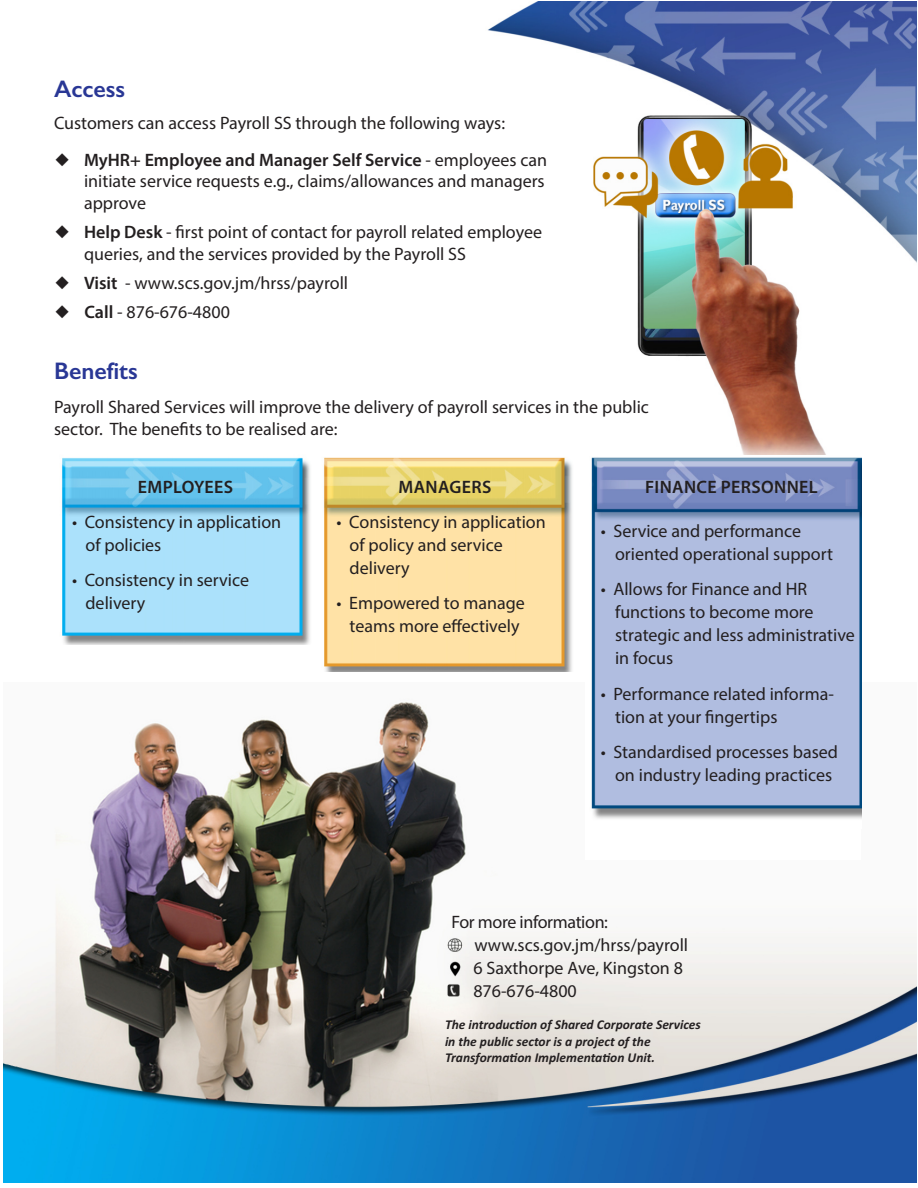
<style>
.page{position:relative;width:918px;height:1188px;background:#fff}
.page>*{position:absolute;margin:0;border:0;box-sizing:border-box;transform-origin:0 0}
.t1{font:600 24px "Gill Sans";color:#293795}
.t2{font:18px/23px "Myriad Pro";color:#231f20}
.t3{font:600 18px "Myriad Pro";letter-spacing:.02em;color:#231f20}
.t4{font:18px "Myriad Pro";letter-spacing:-.02em;color:#231f20}
.t5{font:italic 700 13.5px "Calibri";color:#231f20}
.s1{font-weight:600}
</style>
<div class="page">
<img style="left:488px;top:1px;width:429px;height:500px">
<div style="left:317px;top:447px;width:263px;height:224px;background:#fff"></div>
<img style="left:324px;top:457px;width:248px;height:214px">
<img style="left:62px;top:457px;width:248px;height:188px">
<img style="left:3px;top:682px;width:914px;height:500px">
<div style="left:586px;top:455px;width:275px;height:405px;background:#fff"></div>
<img style="left:591px;top:457px;width:270px;height:362px">
<p class="t1" style="left:54px;top:74px;width:73px">Access</p>
<p class="t2" style="left:54px;top:113px;width:453px">Customers can access Payroll SS through the following ways:</p>
<p class="t2" style="left:84px;top:150px;width:465px;line-height:21.6px;text-indent:-29px">◆ <span class="s1">MyHR+ Employee and Manager Self Service</span> - employees can initiate service requests e.g., claims/allowances and managers approve</p>
<p class="t2" style="left:84px;top:223px;width:460px;line-height:21.6px;text-indent:-29px">◆ <span class="s1">Help Desk</span> - first point of contact for payroll related employee queries, and the services provided by the Payroll SS</p>
<p class="t2" style="left:55px;top:273px;width:294px">◆ <span class="s1">Visit</span> - www.scs.gov.jm/hrss/payroll</p>
<p class="t2" style="left:55px;top:302px;width:176px">◆ <span class="s1">Call</span> - 876-676-4800</p>
<p class="t1" style="left:54px;top:357px;width:85px">Benefits</p>
<p class="t2" style="left:54px;top:398px;width:597px;line-height:21.6px">Payroll Shared Services will improve the delivery of payroll services in the public sector. The benefits to be realised are:</p>
<p class="t3" style="left:138px;top:480px;width:97px">EMPLOYEES</p>
<p class="t2" style="left:86px;top:512px;width:197px;text-indent:-14px">• Consistency in application of policies</p>
<p class="t2" style="left:86px;top:570px;width:165px;text-indent:-14px">• Consistency in service delivery</p>
<p class="t3" style="left:399px;top:480px;width:94px">MANAGERS</p>
<p class="t2" style="left:350px;top:512px;width:198px;text-indent:-13px">• Consistency in application of policy and service delivery</p>
<p class="t2" style="left:337px;top:593px;width:190px;text-align:center">• Empowered to manage teams more effectively</p>
<p class="t3" style="left:645px;top:480px;width:174px">FINANCE PERSONNEL</p>
<p class="t2" style="left:615px;top:521px;width:219px;text-indent:-14px">• Service and performance oriented operational support</p>
<p class="t2" style="left:615px;top:579px;width:241px;text-indent:-14px">• Allows for Finance and HR functions to become more strategic and less administrative in focus</p>
<p class="t2" style="left:615px;top:684px;width:220px;text-indent:-14px">• Performance related informa&shy;tion at your fingertips</p>
<p class="t2" style="left:601px;top:742px;width:239px;text-align:center">• Standardised processes based on industry leading practices</p>
<p class="t4" style="left:452px;top:916px;width:158px">For more information:</p>
<p class="t2" style="left:474px;top:935px;width:215px">www.scs.gov.jm/hrss/payroll</p>
<p class="t2" style="left:473px;top:958px;width:211px">6 Saxthorpe Ave, Kingston 8</p>
<p class="t2" style="left:473px;top:981px;width:105px">876-676-4800</p>
<p class="t5" style="left:445px;top:1017px;width:257px">The introduction of Shared Corporate Services</p>
<p class="t5" style="left:445px;top:1033px;width:207px">in the public sector is a project of the</p>
<p class="t5" style="left:445px;top:1049px;width:212px">Transformation Implementation Unit.</p>
</div>
